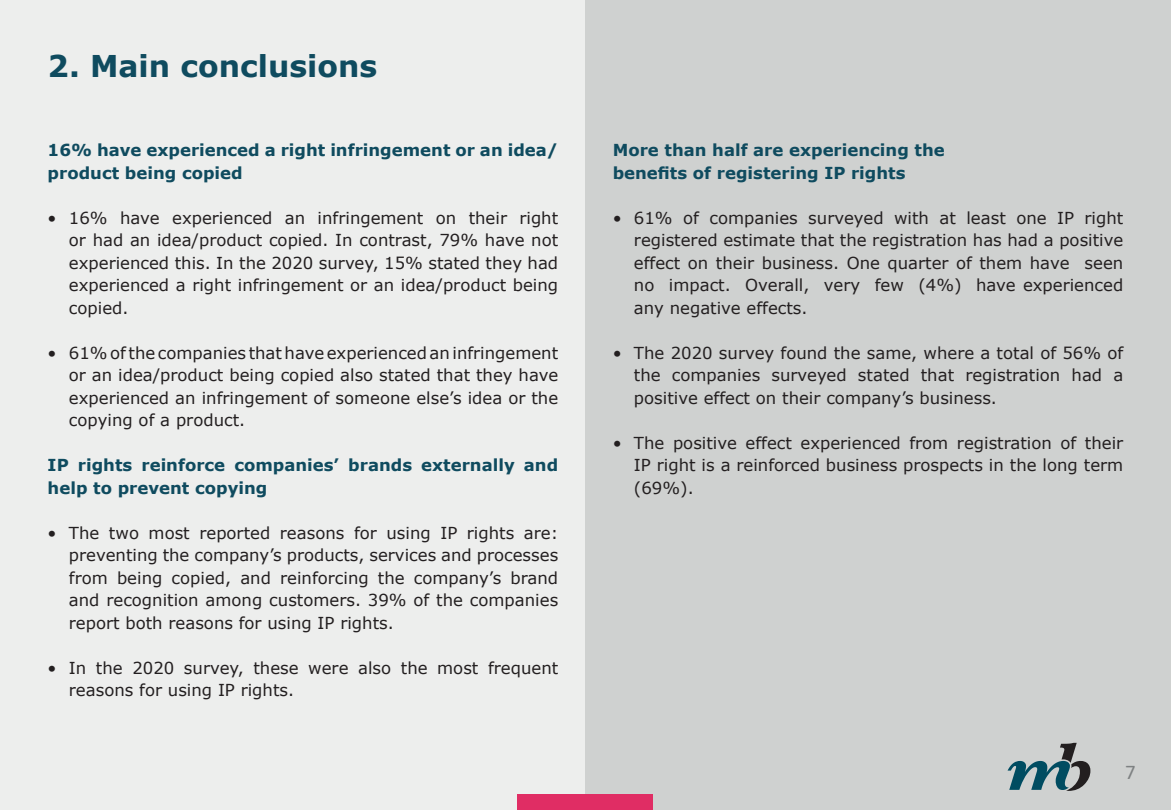
<style>
.page{position:relative;width:1171px;height:810px;background:#fff}
.page>*{position:absolute;margin:0;border:0;box-sizing:border-box;transform-origin:0 0}
.t1{font:700 30px "Verdana";color:#0f4b5f}
.t2{font:21px "Calibri";color:#7e8182}
.t3{font:16.5px/22.5px "Verdana";color:#231f20;text-align:justify}
.t4{font:700 16.5px/22.5px "Verdana";color:#0f4b5f}
</style>
<div class="page">
<div style="left:0;top:0;width:1170px;height:810px;background:#edeeed"></div>
<div style="left:585px;top:0;width:585px;height:810px;background:#cfd1d0"></div>
<div style="left:517px;top:795px;width:136px;height:15px;background:#e02d64"></div>
<svg style="left:1007px;top:743px;width:83px;height:48px"></svg>
<h1 class="t1" style="left:48px;top:47px;width:331px">2. Main conclusions</h1>
<p class="t4" style="left:48px;top:139px;width:512px">16% have experienced a right infringement or an idea/ product being copied</p>
<p class="t3" style="left:69px;top:207px;width:490px;text-indent:-21px">• 16% have experienced an infringement on their right or had an idea/product copied. In contrast, 79% have not experienced this. In the 2020 survey, 15% stated they had experienced a right infringement or an idea/product being copied.</p>
<p class="t3" style="left:69px;top:342px;width:491px;text-indent:-21px">• 61% of the companies that have experienced an infringement or an idea/product being copied also stated that they have experienced an infringement of someone else’s idea or the copying of a product.</p>
<p class="t4" style="left:48px;top:454px;width:512px">IP rights reinforce companies’ brands externally and help to prevent copying</p>
<p class="t3" style="left:69px;top:522px;width:491px;text-indent:-21px">• The two most reported reasons for using IP rights are: preventing the company’s products, services and processes from being copied, and reinforcing the company’s brand and recognition among customers. 39% of the companies report both reasons for using IP rights.</p>
<p class="t3" style="left:69px;top:657px;width:491px;text-indent:-21px">• In the 2020 survey, these were also the most frequent reasons for using IP rights.</p>
<p class="t4" style="left:612px;top:139px;width:333px">More than half are experiencing the benefits of registering IP rights</p>
<p class="t3" style="left:634px;top:207px;width:491px;text-indent:-21px">• 61% of companies surveyed with at least one IP right registered estimate that the registration has had a positive effect on their business. One quarter of them have seen no impact. Overall, very few (4%) have experienced any negative effects.</p>
<p class="t3" style="left:634px;top:342px;width:490px;text-indent:-21px">• The 2020 survey found the same, where a total of 56% of the companies surveyed stated that registration had a positive effect on their company’s business.</p>
<p class="t3" style="left:634px;top:432px;width:490px;text-indent:-21px">• The positive effect experienced from registration of their IP right is a reinforced business prospects in the long term (69%).</p>
<p class="t2" style="left:1124px;top:758px;width:12px">7</p>
</div>
